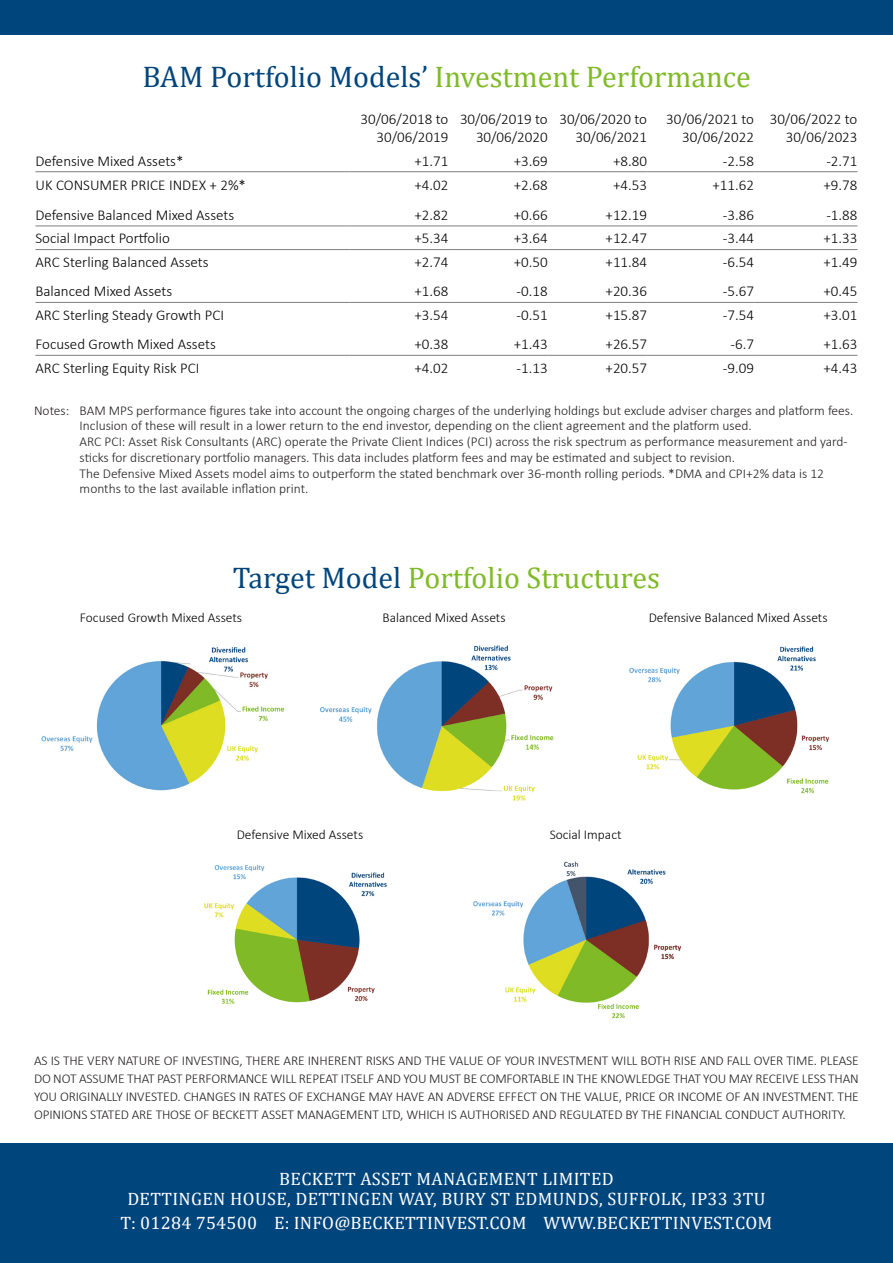
<style>
.page{position:relative;width:893px;height:1263px;background:#fff}
.page>*{position:absolute;margin:0;border:0;box-sizing:border-box;transform-origin:0 0}
.t1{font:30px "Cambria";color:#7fba27}
.t2{font:18px "Cambria";letter-spacing:.02em;color:#fff}
.t3{font:300 15px/18px "Calibri";color:#000;text-align:right}
.Paragraph_Small_Print{font:300 13.5px/15.8px "Calibri";color:#231f20}
.Front_page_main_text{font:300 13.5px/18px "Calibri";letter-spacing:-.01em;color:#231f20;text-align:justify}
.t4{font:300 13.5px "Calibri";color:#000}
.s1{color:#00457c}
</style>
<div class="page">
<hr style="left:36px;top:171px;width:314px;height:1px;background:#7f7f7f">
<hr style="left:350px;top:171px;width:99px;height:1px;background:#7f7f7f">
<hr style="left:449px;top:171px;width:99px;height:1px;background:#7f7f7f">
<hr style="left:548px;top:171px;width:100px;height:1px;background:#7f7f7f">
<hr style="left:648px;top:171px;width:107px;height:1px;background:#7f7f7f">
<hr style="left:755px;top:171px;width:102px;height:1px;background:#7f7f7f">
<hr style="left:36px;top:226px;width:314px;height:1px;background:#7f7f7f">
<hr style="left:350px;top:226px;width:99px;height:1px;background:#7f7f7f">
<hr style="left:449px;top:226px;width:99px;height:1px;background:#7f7f7f">
<hr style="left:548px;top:226px;width:100px;height:1px;background:#7f7f7f">
<hr style="left:648px;top:226px;width:107px;height:1px;background:#7f7f7f">
<hr style="left:755px;top:226px;width:102px;height:1px;background:#7f7f7f">
<hr style="left:36px;top:249px;width:314px;height:1px;background:#7f7f7f">
<hr style="left:350px;top:249px;width:99px;height:1px;background:#7f7f7f">
<hr style="left:449px;top:249px;width:99px;height:1px;background:#7f7f7f">
<hr style="left:548px;top:249px;width:100px;height:1px;background:#7f7f7f">
<hr style="left:648px;top:249px;width:107px;height:1px;background:#7f7f7f">
<hr style="left:755px;top:249px;width:102px;height:1px;background:#7f7f7f">
<hr style="left:36px;top:302px;width:314px;height:1px;background:#7f7f7f">
<hr style="left:350px;top:302px;width:99px;height:1px;background:#7f7f7f">
<hr style="left:449px;top:302px;width:99px;height:1px;background:#7f7f7f">
<hr style="left:548px;top:302px;width:100px;height:1px;background:#7f7f7f">
<hr style="left:648px;top:302px;width:107px;height:1px;background:#7f7f7f">
<hr style="left:755px;top:302px;width:102px;height:1px;background:#7f7f7f">
<hr style="left:36px;top:355px;width:314px;height:1px;background:#7f7f7f">
<hr style="left:350px;top:355px;width:99px;height:1px;background:#7f7f7f">
<hr style="left:449px;top:355px;width:99px;height:1px;background:#7f7f7f">
<hr style="left:548px;top:355px;width:100px;height:1px;background:#7f7f7f">
<hr style="left:648px;top:355px;width:107px;height:1px;background:#7f7f7f">
<hr style="left:755px;top:355px;width:102px;height:1px;background:#7f7f7f">
<img style="left:473px;top:861px;width:208px;height:158px">
<img style="left:204px;top:864px;width:183px;height:140px">
<img style="left:41px;top:645px;width:513px;height:156px">
<img style="left:629px;top:646px;width:201px;height:148px">
<div style="left:0;top:0;width:893px;height:34px;background:#00457c"></div>
<div style="left:0;top:1143px;width:893px;height:120px;background:#00457c"></div>
<p class="t1" style="left:142px;top:59px;width:610px"><span class="s1">BAM Portfolio Models’</span> Investment Performance</p>
<p class="t3" style="left:361px;top:110px;width:89px">30/06/2018 to<br>30/06/2019</p>
<p class="t3" style="left:460px;top:110px;width:89px">30/06/2019 to<br>30/06/2020</p>
<p class="t3" style="left:559px;top:110px;width:89px">30/06/2020 to<br>30/06/2021</p>
<p class="t3" style="left:666px;top:110px;width:89px">30/06/2021 to<br>30/06/2022</p>
<p class="t3" style="left:770px;top:110px;width:89px">30/06/2022 to<br>30/06/2023</p>
<p class="t3" style="left:36px;top:151px;width:150px">Defensive Mixed Assets*</p>
<p class="t3" style="left:414px;top:151px;width:35px">+1.71</p>
<p class="t3" style="left:514px;top:151px;width:35px">+3.69</p>
<p class="t3" style="left:613px;top:151px;width:35px">+8.80</p>
<p class="t3" style="left:723px;top:151px;width:33px">-2.58</p>
<p class="t3" style="left:826px;top:151px;width:33px">-2.71</p>
<p class="t3" style="left:36px;top:176px;width:212px">UK CONSUMER PRICE INDEX + 2%*</p>
<p class="t3" style="left:414px;top:176px;width:35px">+4.02</p>
<p class="t3" style="left:514px;top:176px;width:35px">+2.68</p>
<p class="t3" style="left:613px;top:176px;width:35px">+4.53</p>
<p class="t3" style="left:712px;top:176px;width:43px">+11.62</p>
<p class="t3" style="left:823px;top:176px;width:35px">+9.78</p>
<p class="t3" style="left:36px;top:206px;width:200px">Defensive Balanced Mixed Assets</p>
<p class="t3" style="left:414px;top:206px;width:35px">+2.82</p>
<p class="t3" style="left:514px;top:206px;width:35px">+0.66</p>
<p class="t3" style="left:605px;top:206px;width:43px">+12.19</p>
<p class="t3" style="left:723px;top:206px;width:33px">-3.86</p>
<p class="t3" style="left:826px;top:206px;width:33px">-1.88</p>
<p class="t3" style="left:36px;top:229px;width:136px">Social Impact Portfolio</p>
<p class="t3" style="left:414px;top:229px;width:35px">+5.34</p>
<p class="t3" style="left:514px;top:229px;width:35px">+3.64</p>
<p class="t3" style="left:605px;top:229px;width:43px">+12.47</p>
<p class="t3" style="left:723px;top:229px;width:33px">-3.44</p>
<p class="t3" style="left:823px;top:229px;width:35px">+1.33</p>
<p class="t3" style="left:36px;top:253px;width:175px">ARC Sterling Balanced Assets</p>
<p class="t3" style="left:414px;top:253px;width:35px">+2.74</p>
<p class="t3" style="left:514px;top:253px;width:35px">+0.50</p>
<p class="t3" style="left:605px;top:253px;width:43px">+11.84</p>
<p class="t3" style="left:723px;top:253px;width:33px">-6.54</p>
<p class="t3" style="left:823px;top:253px;width:35px">+1.49</p>
<p class="t3" style="left:36px;top:282px;width:138px">Balanced Mixed Assets</p>
<p class="t3" style="left:414px;top:282px;width:35px">+1.68</p>
<p class="t3" style="left:517px;top:282px;width:33px">-0.18</p>
<p class="t3" style="left:605px;top:282px;width:43px">+20.36</p>
<p class="t3" style="left:723px;top:282px;width:33px">-5.67</p>
<p class="t3" style="left:823px;top:282px;width:35px">+0.45</p>
<p class="t3" style="left:36px;top:306px;width:190px">ARC Sterling Steady Growth PCI</p>
<p class="t3" style="left:414px;top:306px;width:35px">+3.54</p>
<p class="t3" style="left:517px;top:306px;width:33px">-0.51</p>
<p class="t3" style="left:605px;top:306px;width:43px">+15.87</p>
<p class="t3" style="left:723px;top:306px;width:33px">-7.54</p>
<p class="t3" style="left:823px;top:306px;width:35px">+3.01</p>
<p class="t3" style="left:36px;top:335px;width:182px">Focused Growth Mixed Assets</p>
<p class="t3" style="left:414px;top:335px;width:35px">+0.38</p>
<p class="t3" style="left:514px;top:335px;width:35px">+1.43</p>
<p class="t3" style="left:605px;top:335px;width:43px">+26.57</p>
<p class="t3" style="left:730px;top:335px;width:25px">-6.7</p>
<p class="t3" style="left:823px;top:335px;width:35px">+1.63</p>
<p class="t3" style="left:36px;top:359px;width:166px">ARC Sterling Equity Risk PCI</p>
<p class="t3" style="left:414px;top:359px;width:35px">+4.02</p>
<p class="t3" style="left:517px;top:359px;width:33px">-1.13</p>
<p class="t3" style="left:605px;top:359px;width:43px">+20.57</p>
<p class="t3" style="left:723px;top:359px;width:33px">-9.09</p>
<p class="t3" style="left:823px;top:359px;width:35px">+4.43</p>
<p class="Paragraph_Small_Print" style="left:80px;top:402px;width:775px">BAM MPS performance figures take into account the ongoing charges of the underlying holdings but exclude adviser charges and platform fees.<br>Inclusion of these will result in a lower return to the end investor, depending on the client agreement and the platform used.</p>
<p class="Paragraph_Small_Print" style="left:80px;top:434px;width:770px">ARC PCI: Asset Risk Consultants (ARC) operate the Private Client Indices (PCI) across the risk spectrum as performance measurement and yard&shy;sticks for discretionary portfolio managers. This data includes platform fees and may be estimated and subject to revision.</p>
<p class="Paragraph_Small_Print" style="left:80px;top:465px;width:746px">The Defensive Mixed Assets model aims to outperform the stated benchmark over 36-month rolling periods. *DMA and CPI+2% data is 12 months to the last available inflation print.</p>
<p class="Paragraph_Small_Print" style="left:34px;top:402px;width:37px">Notes:</p>
<p class="t1" style="left:233px;top:560px;width:428px"><span class="s1">Target Model</span> Portfolio Structures</p>
<p class="t4" style="left:80px;top:609px;width:164px">Focused Growth Mixed Assets</p>
<p class="t4" style="left:649px;top:609px;width:180px">Defensive Balanced Mixed Assets</p>
<p class="t4" style="left:382px;top:609px;width:125px">Balanced Mixed Assets</p>
<p class="t4" style="left:237px;top:826px;width:128px">Defensive Mixed Assets</p>
<p class="t4" style="left:550px;top:826px;width:73px">Social Impact</p>
<p class="Front_page_main_text" style="left:34px;top:1052px;width:826px">AS IS THE VERY NATURE OF INVESTING, THERE ARE INHERENT RISKS AND THE VALUE OF YOUR INVESTMENT WILL BOTH RISE AND FALL OVER TIME. PLEASE DO NOT ASSUME THAT PAST PERFORMANCE WILL REPEAT ITSELF AND YOU MUST BE COMFORTABLE IN THE KNOWLEDGE THAT YOU MAY RECEIVE LESS THAN YOU ORIGINALLY INVESTED. CHANGES IN RATES OF EXCHANGE MAY HAVE AN ADVERSE EFFECT ON THE VALUE, PRICE OR INCOME OF AN INVESTMENT. THE OPINIONS STATED ARE THOSE OF BECKETT ASSET MANAGEMENT LTD, WHICH IS AUTHORISED AND REGULATED BY THE FINANCIAL CONDUCT AUTHORITY.</p>
<p class="t2" style="left:279px;top:1169px;width:336px">BECKETT ASSET MANAGEMENT LIMITED</p>
<p class="t2" style="left:127px;top:1188px;width:640px">DETTINGEN HOUSE, DETTINGEN WAY, BURY ST EDMUNDS, SUFFOLK, IP33 3TU</p>
<p class="t2" style="left:121px;top:1212px;width:653px">T: 01284 754500 E: INFO@BECKETTINVEST.COM WWW.BECKETTINVEST.COM</p>
</div>
